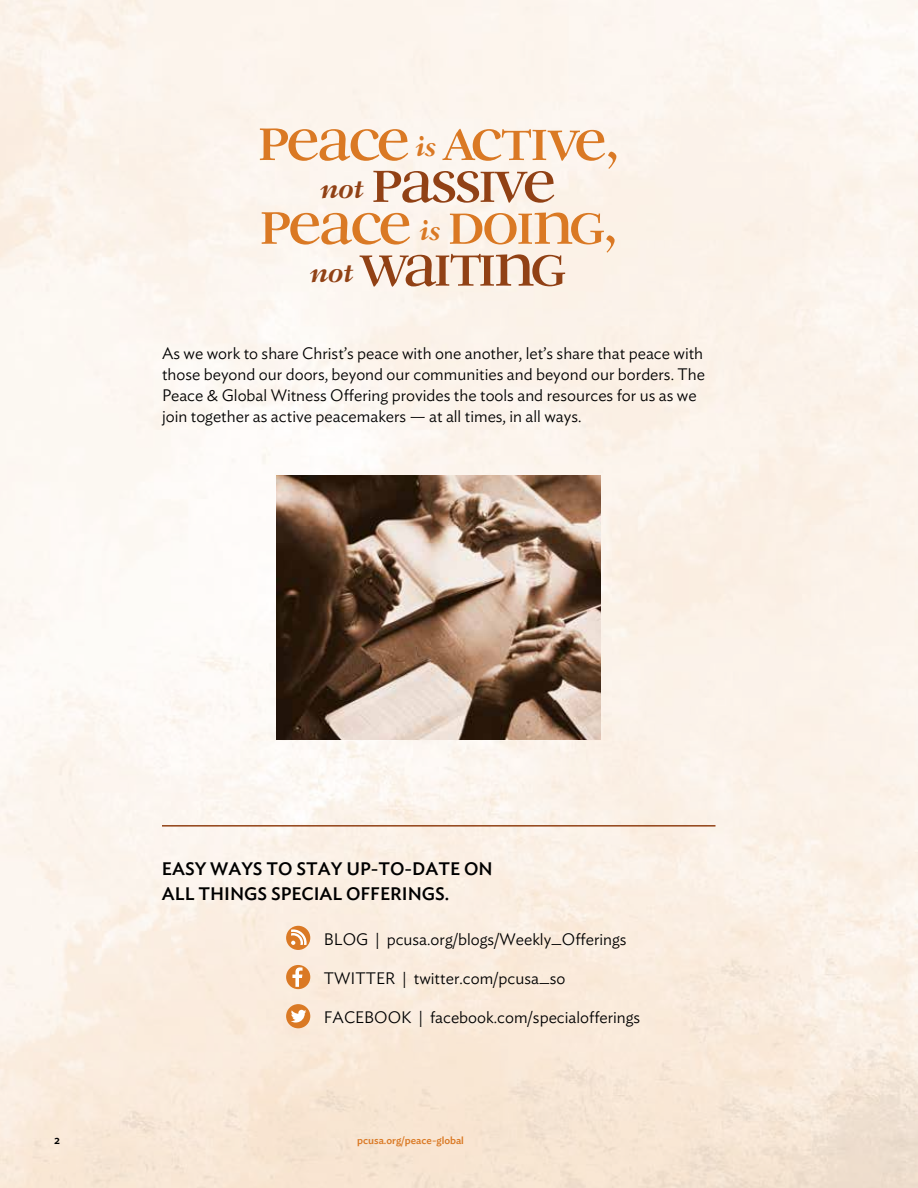
<style>
.page{position:relative;width:918px;height:1188px;background:#fff}
.page>*{position:absolute;margin:0;border:0;box-sizing:border-box;transform-origin:0 0}
.t1{font:500 72px "Fairfield LH";letter-spacing:-.05em;color:#da7924}
.t2{font:500 72px "Fairfield LH";color:#914115}
.t3{font:65.25px "Fairfield LH Medium SC";color:#914115}
.t4{font:italic 700 29.85px "Fairfield LH";color:#da7924}
.t5{font:italic 700 29.85px "Fairfield LH";color:#914115}
.t6{font:500 18px/24.9px "Ideal Sans";color:#000}
.t7{font:300 16.5px/21px "Ideal Sans";color:#000}
.t8{font:500 12px "Ideal Sans";color:#000}
.t9{font:500 10.5px "Ideal Sans";color:#da7924}
.s1{font-family:"Fairfield LH Medium SC";font-weight:400;font-size:68.25px}
.s2{font-family:"Fairfield LH Medium SC";font-weight:400;font-style:normal;font-size:65.25px}
.s3{font-weight:500;font-style:normal;font-size:72px}
.s4{font-family:"Fairfield LH Medium SC";font-weight:400;font-style:normal;font-size:63.3px}
.s5{font-weight:500;font-style:normal;font-size:70.35px}
.s6{font-weight:500;font-style:normal;font-size:58.05px}
.s7{font-family:"Fairfield LH Medium SC";font-weight:400;font-size:67.2px}
.s8{font-family:"Fairfield LH Medium SC";font-weight:400;font-size:65.25px}
.s9{font-weight:700;font-style:italic;font-size:29.85px}
.s10{font-family:"Fairfield LH Medium SC";font-weight:400;font-size:65.1px}
.s11{font-size:73.8px}
.s12{font-size:58.05px}
.s13{font-family:"Fairfield LH";font-weight:700;font-style:italic;font-size:29.85px}
.s14{font-family:"Fairfield LH";font-weight:500;font-size:72px}
.s15{font-family:"Fairfield LH";font-weight:500;font-size:73.8px}
</style>
<div class="page">
<img style="left:0;top:0;width:918px;height:1188px">
<hr style="left:162px;top:825px;width:554px;height:2px;background:#914115">
<img style="left:277px;top:476px;width:324px;height:264px">
<div style="left:286px;top:1004px;width:24px;height:24px;background:#da7924;border-radius:50%"></div>
<svg style="left:291px;top:1010px;width:15px;height:13px"></svg>
<div style="left:286px;top:965px;width:24px;height:24px;background:#da7924;border-radius:50%"></div>
<svg style="left:292px;top:967px;width:11px;height:20px"></svg>
<div style="left:286px;top:926px;width:24px;height:24px;background:#da7924;border-radius:50%"></div>
<svg style="left:291px;top:929px;width:16px;height:16px"></svg>
<h1 class="t1" style="left:257px;top:95px;width:155px"><span class="s1">p</span>eace</h1>
<h3 class="t4" style="left:416px;top:129px;width:206px">is <span class="s2">a</span><span class="s3">c</span><span class="s4">t</span><span class="s2">i</span><span class="s5">ve</span><span class="s6">,</span></h3>
<h3 class="t5" style="left:321px;top:171px;width:45px">not</h3>
<h1 class="t2" style="left:371px;top:136px;width:188px"><span class="s7">p</span>ass<span class="s8">i</span>ve</h1>
<h1 class="t1" style="left:259px;top:178px;width:361px"><span class="s1">p</span>eace <span class="s9">is</span> <span class="s8">d</span><span class="s10">o</span><span class="s8">i</span><span class="s11">n</span><span class="s8">g</span><span class="s12">,</span></h1>
<h2 class="t3" style="left:310px;top:229px;width:258px"><span class="s13">not</span> w<span class="s14">a</span>iti<span class="s15">n</span>g</h2>
<p class="t7" style="left:162px;top:341px;width:544px">As we work to share Christ’s peace with one another, let’s share that peace with those beyond our doors, beyond our communities and beyond our borders. The Peace &amp; Global Witness Offering provides the tools and resources for us as we join together as active peacemakers — at all times, in all ways.</p>
<p class="t6" style="left:162px;top:855px;width:332px">EASY WAYS TO STAY UP-TO-DATE ON<br>ALL THINGS SPECIAL OFFERINGS.</p>
<p class="t7" style="left:324px;top:927px;width:304px">BLOG | pcusa.org/blogs/Weekly_Offerings</p>
<p class="t7" style="left:324px;top:966px;width:243px">TWITTER | twitter.com/pcusa_so</p>
<p class="t7" style="left:324px;top:1005px;width:318px">FACEBOOK | facebook.com/specialofferings</p>
<p class="t8" style="left:54px;top:1131px;width:7px">2</p>
<p class="t9" style="left:357px;top:1132px;width:108px">pcusa.org/peace-global</p>
</div>
